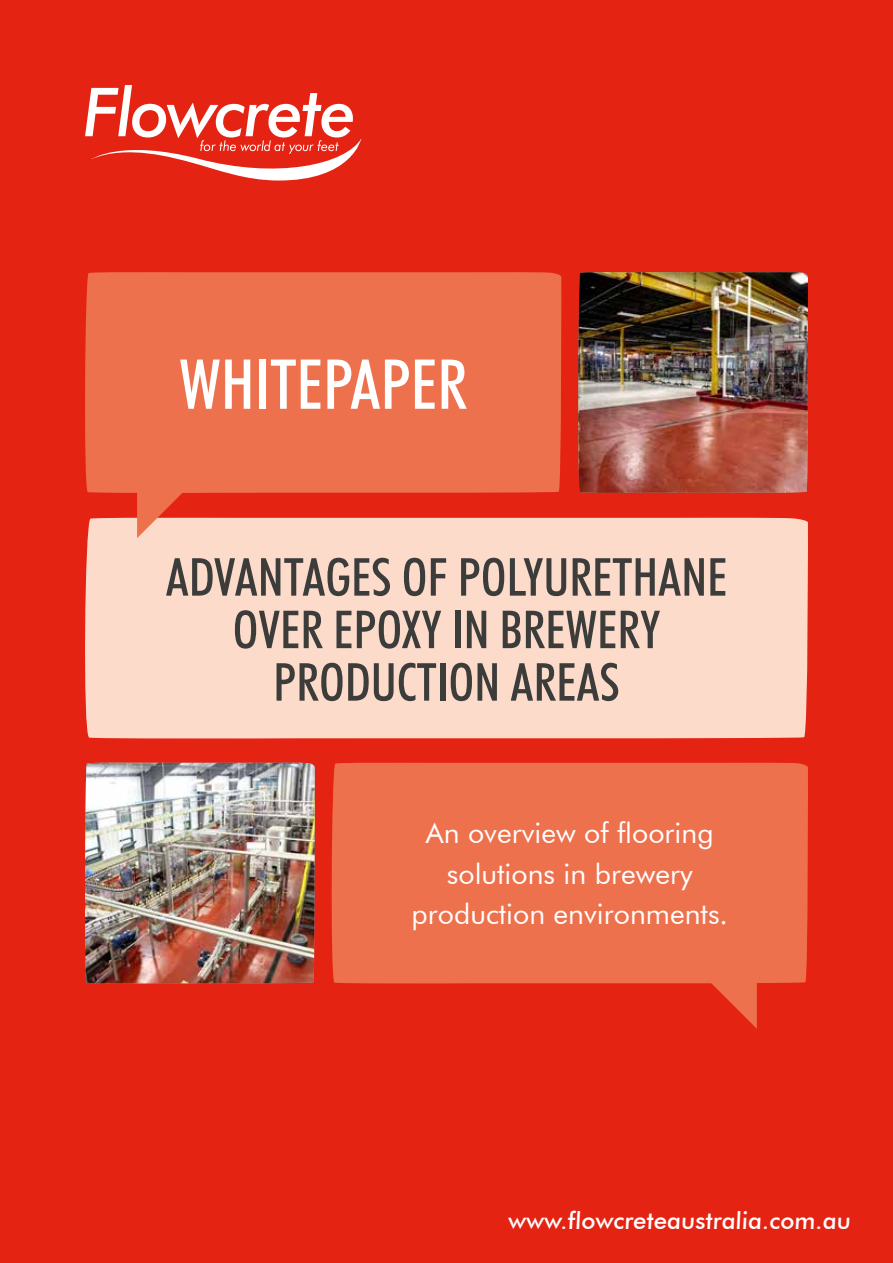
<style>
.page{position:relative;width:893px;height:1263px;background:#e42313}
.page>*{position:absolute;margin:0;border:0;box-sizing:border-box;transform-origin:0 0}
.t1{font:500 condensed 69px "Futura BT";color:#fff}
.t2{font:500 condensed 52.5px/52.5px "Futura BT";color:#3c3c3b;text-align:center}
.t3{font:28.5px/40.5px "Futura BT";color:#fff;text-align:center}
.t4{font:500 24px "Futura BT";color:#fff}
</style>
<div class="page">
<div style="left:85px;top:517px;width:723px;height:222px;background:#fcdbcb"></div>
<svg style="left:85px;top:85px;width:276px;height:96px"></svg>
<div style="left:331px;top:762px;width:477px;height:222px;background:#ee714d"></div>
<svg style="left:693px;top:965px;width:64px;height:64px"></svg>
<div style="left:85px;top:272px;width:477px;height:221px;background:#ee714d"></div>
<svg style="left:137px;top:474px;width:64px;height:64px"></svg>
<img style="left:85px;top:763px;width:230px;height:220px">
<img style="left:578px;top:272px;width:230px;height:221px">
<h1 class="t1" style="left:179px;top:342px;width:290px">WHITEPAPER</h1>
<h2 class="t2" style="left:166px;top:550px;width:563px">ADVANTAGES OF POLYURETHANE<br>OVER EPOXY IN BREWERY<br>PRODUCTION AREAS</h2>
<p class="t3" style="left:412px;top:813px;width:318px">An overview of flooring solutions in brewery production environments.</p>
<p class="t4" style="left:508px;top:1206px;width:345px">www.flowcreteaustralia.com.au</p>
</div>
